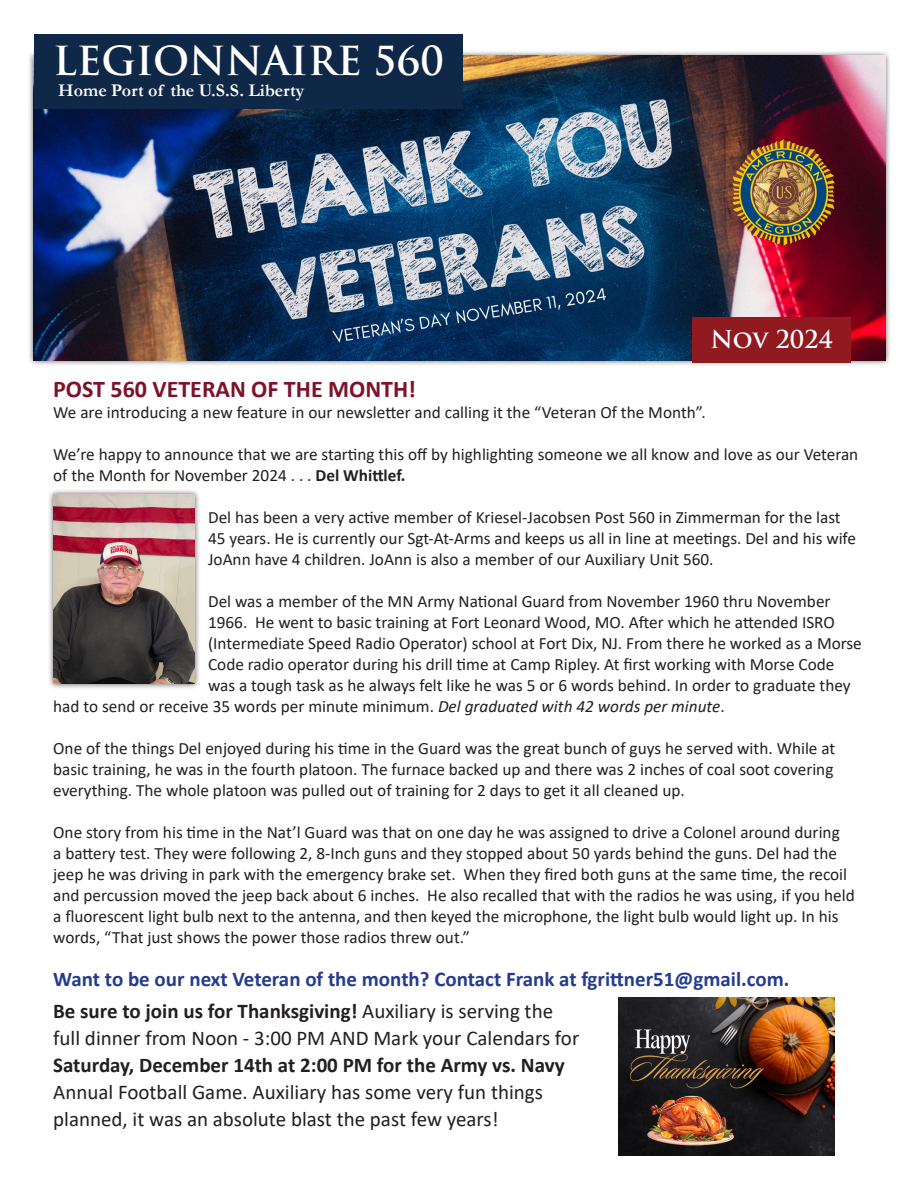
<style>
.page{position:relative;width:918px;height:1188px;background:#fff}
.page>*{position:absolute;margin:0;border:0;box-sizing:border-box;transform-origin:0 0}
.t1{font:700 39px "Trajan Pro";color:#fff}
.t2{font:700 24px "Calibri";color:#7d122a}
.t3{font:700 24px "Trajan Pro";color:#fff}
.t4{font:21px/27px "Calibri";color:#231f20}
.t5{font:700 21px "Calibri";color:#253b8e}
.t6{font:700 18px "Garamond";color:#fff}
.t7{font:17.25px/21px "Calibri";color:#231f20}
.s1{font-weight:700}
.s2{font-style:italic}
</style>
<div class="page">
<div style="left:28px;top:50px;width:864px;height:317px;background:#231f20;opacity:.75"></div>
<img style="left:34px;top:56px;width:851px;height:305px">
<div style="left:34px;top:34px;width:428px;height:75px;background:#102847"></div>
<img style="left:731px;top:139px;width:106px;height:106px">
<div style="left:692px;top:318px;width:159px;height:45px;background:#911920"></div>
<div style="left:47px;top:489px;width:154px;height:201px;background:#231f20;opacity:.75"></div>
<img style="left:53px;top:495px;width:142px;height:189px">
<img style="left:619px;top:998px;width:216px;height:157px">
<p class="t1" style="left:53px;top:37px;width:392px">LEGIONNAIRE 560</p>
<p class="t6" style="left:58px;top:79px;width:248px">Home Port of the U.S.S. Liberty</p>
<p class="t3" style="left:711px;top:324px;width:124px">Nov 2024</p>
<p class="t2" style="left:53px;top:372px;width:364px">POST 560 VETERAN OF THE MONTH!</p>
<p class="t7" style="left:53px;top:401px;width:654px">We are introducing a new feature in our newsletter and calling it the “Veteran Of the Month”.</p>
<p class="t7" style="left:53px;top:443px;width:807px">We’re happy to announce that we are starting this off by highlighting someone we all know and love as our Veteran of the Month for November 2024 . . . <span class="s1">Del Whittlef.</span></p>
<p class="t7" style="left:208px;top:506px;width:650px">Del has been a very active member of Kriesel-Jacobsen Post 560 in Zimmerman for the last<br>45 years. He is currently our Sgt-At-Arms and keeps us all in line at meetings. Del and his wife<br>JoAnn have 4 children. JoAnn is also a member of our Auxiliary Unit 560.</p>
<p class="t7" style="left:208px;top:590px;width:624px">Del was a member of the MN Army National Guard from November 1960 thru November</p>
<p class="t7" style="left:208px;top:611px;width:628px">1966. He went to basic training at Fort Leonard Wood, MO. After which he attended ISRO</p>
<p class="t7" style="left:208px;top:632px;width:655px">(Intermediate Speed Radio Operator) school at Fort Dix, NJ. From there he worked as a Morse</p>
<p class="t7" style="left:208px;top:653px;width:628px">Code radio operator during his drill time at Camp Ripley. At first working with Morse Code</p>
<p class="t7" style="left:208px;top:674px;width:644px">was a tough task as he always felt like he was 5 or 6 words behind. In order to graduate they</p>
<p class="t7" style="left:53px;top:695px;width:673px">had to send or receive 35 words per minute minimum. <span class="s2">Del graduated with 42 words per minute</span>.</p>
<p class="t7" style="left:53px;top:737px;width:784px;text-align:justify">One of the things Del enjoyed during his time in the Guard was the great bunch of guys he served with. While at basic training, he was in the fourth platoon. The furnace backed up and there was 2 inches of coal soot covering everything. The whole platoon was pulled out of training for 2 days to get it all cleaned up.</p>
<p class="t7" style="left:53px;top:821px;width:803px">One story from his time in the Nat’l Guard was that on one day he was assigned to drive a Colonel around during<br>a battery test. They were following 2, 8-Inch guns and they stopped about 50 yards behind the guns. Del had the jeep he was driving in park with the emergency brake set. When they fired both guns at the same time, the recoil and percussion moved the jeep back about 6 inches. He also recalled that with the radios he was using, if you held a fluorescent light bulb next to the antenna, and then keyed the microphone, the light bulb would light up. In his words, “That just shows the power those radios threw out.”</p>
<p class="t5" style="left:53px;top:965px;width:738px">Want to be our next Veteran of the month? Contact Frank at fgrittner51@gmail.com.</p>
<p class="t4" style="left:53px;top:997px;width:528px"><span class="s1">Be sure to join us for Thanksgiving!</span> Auxiliary is serving the full dinner from Noon - 3:00 PM AND Mark your Calendars for <span class="s1">Saturday, December 14th at 2:00 PM for the Army vs. Navy </span>Annual Football Game. Auxiliary has some very fun things planned, it was an absolute blast the past few years!</p>
</div>
